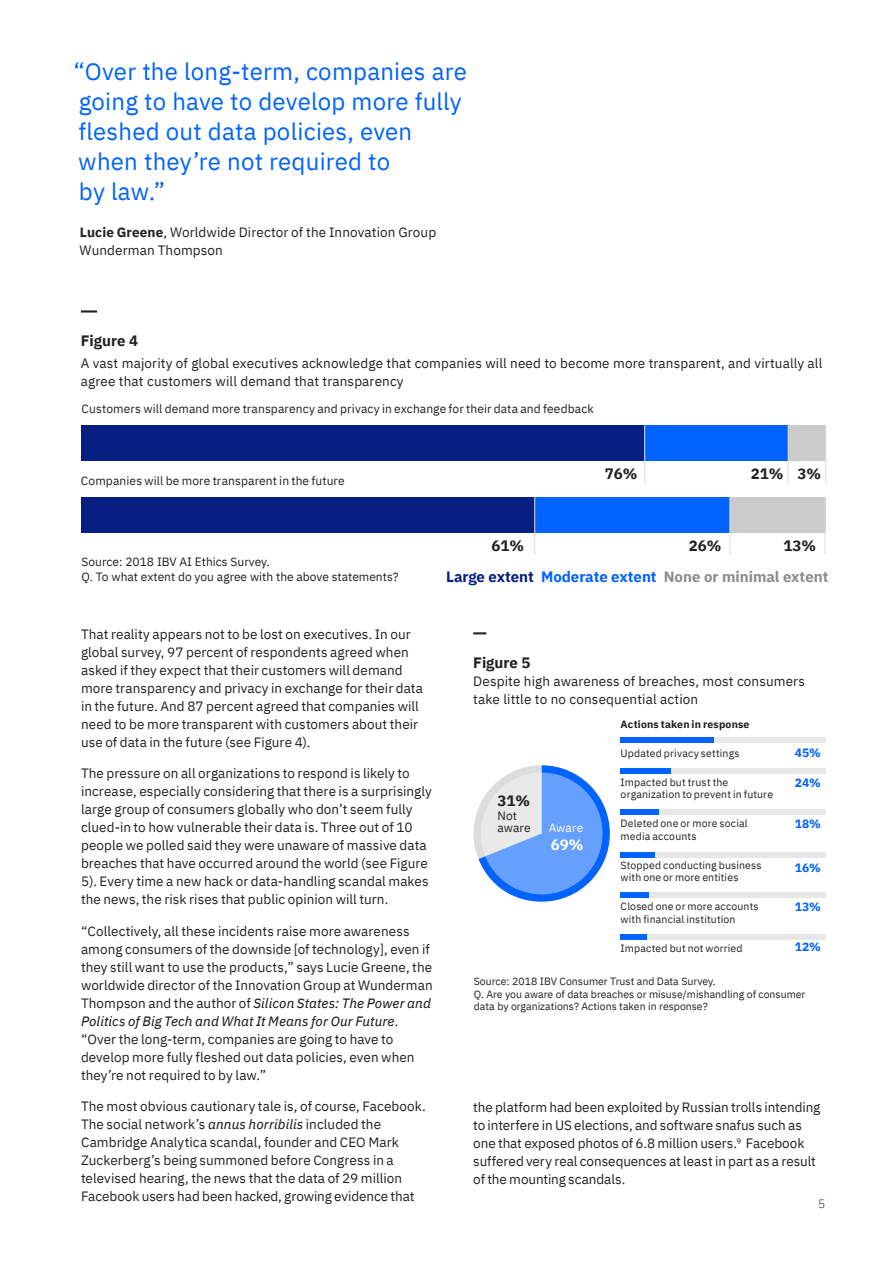
<style>
.page{position:relative;width:893px;height:1263px;background:#fff}
.page>*{position:absolute;margin:0;border:0;box-sizing:border-box;transform-origin:0 0}
.t1{font:24px/30px "IBM Plex Sans";letter-spacing:.01em;color:#0062ff}
.t2{font:700 15px "IBM Plex Sans";color:#8c8c8c}
.t3{font:700 15px "IBM Plex Sans";color:#231f20}
.t4{font:700 15px "IBM Plex Sans";color:#fff}
.t5{font:13.5px/18px "IBM Plex Sans";letter-spacing:.005em;color:#231f20}
.t6{font:italic 13.5px/18px "IBM Plex Sans Text";letter-spacing:.01em;color:#231f20}
.t7{font:12px/14.4px "IBM Plex Sans";letter-spacing:.005em;color:#231f20}
.t8{font:700 12px "IBM Plex Sans";color:#0062ff}
.t9{font:12px "IBM Plex Sans";letter-spacing:.01em;color:#fff}
.t10{font:300 12px "IBM Plex Sans";color:#231f20}
.t11{font:10.5px/12.6px "IBM Plex Sans";letter-spacing:.01em;color:#231f20}
.t12{font:700 10.5px "IBM Plex Sans";letter-spacing:.015em;color:#231f20}
.s1{font-weight:700}
.s2{color:#061f80}
.s3{color:#0062ff}
.s4{font-family:"IBM Plex Sans";font-style:normal}
.s5{font-family:"IBM Plex Sans Text";font-style:italic}
</style>
<div class="page">
<svg style="left:473px;top:632px;width:13px;height:2px"></svg>
<hr style="left:81px;top:310px;width:16px;height:3px;background:#231f20">
<div style="left:618px;top:425px;width:171px;height:36px;background:#0062ff"></div>
<div style="left:82px;top:425px;width:562px;height:36px;background:#061f80"></div>
<div style="left:788px;top:425px;width:38px;height:36px;background:#cbcbcb"></div>
<hr style="left:644px;top:425px;width:1px;height:58px;background:#dcdcdc">
<hr style="left:825px;top:425px;width:1px;height:58px;background:#dcdcdc">
<hr style="left:788px;top:425px;width:1px;height:58px;background:#dcdcdc">
<div style="left:497px;top:497px;width:252px;height:35px;background:#0062ff"></div>
<div style="left:81px;top:497px;width:453px;height:35px;background:#061f80"></div>
<div style="left:730px;top:497px;width:95px;height:35px;background:#cbcbcb"></div>
<hr style="left:534px;top:497px;width:1px;height:58px;background:#dcdcdc">
<hr style="left:825px;top:497px;width:1px;height:58px;background:#dcdcdc">
<hr style="left:729px;top:497px;width:1px;height:58px;background:#dcdcdc">
<svg style="left:473px;top:765px;width:137px;height:137px"></svg>
<svg style="left:481px;top:772px;width:122px;height:122px;background:#8eb6f8"></svg>
<div style="left:712px;top:737px;width:113px;height:6px;background:#e7e7e7"></div>
<div style="left:621px;top:737px;width:93px;height:6px;background:#0062ff"></div>
<div style="left:667px;top:768px;width:158px;height:6px;background:#e7e7e7"></div>
<div style="left:621px;top:768px;width:50px;height:6px;background:#0062ff"></div>
<div style="left:651px;top:809px;width:174px;height:6px;background:#e7e7e7"></div>
<div style="left:621px;top:809px;width:38px;height:6px;background:#0062ff"></div>
<div style="left:655px;top:852px;width:170px;height:6px;background:#e7e7e7"></div>
<div style="left:621px;top:852px;width:34px;height:6px;background:#0062ff"></div>
<div style="left:645px;top:892px;width:180px;height:5px;background:#e7e7e7"></div>
<div style="left:621px;top:892px;width:28px;height:5px;background:#0062ff"></div>
<div style="left:646px;top:934px;width:179px;height:5px;background:#e7e7e7"></div>
<div style="left:621px;top:934px;width:26px;height:5px;background:#0062ff"></div>
<h1 class="t1" style="left:73px;top:54px;width:395px">“Over the long-term, companies are going to have to develop more fully fleshed out data policies, even when they’re not required to<br>by law.”</h1>
<p class="t5" style="left:80px;top:222px;width:358px"><span class="s1">Lucie Greene</span>, Worldwide Director of the Innovation Group<br>Wunderman Thompson</p>
<p class="t3" style="left:81px;top:329px;width:59px">Figure 4</p>
<p class="t5" style="left:81px;top:353px;width:743px">A vast majority of global executives acknowledge that companies will need to become more transparent, and virtually all agree that customers will demand that transparency</p>
<p class="t7" style="left:82px;top:401px;width:514px">Customers will demand more transparency and privacy in exchange for their data and feedback</p>
<p class="t7" style="left:81px;top:472px;width:265px">Companies will be more transparent in the future</p>
<p class="t3" style="left:605px;top:462px;width:34px">76%</p>
<p class="t3" style="left:798px;top:462px;width:25px">3%</p>
<p class="t3" style="left:751px;top:462px;width:34px">21%</p>
<p class="t7" style="left:82px;top:554px;width:318px">Source: 2018 IBV AI Ethics Survey.<br>Q. To what extent do you agree with the above statements?</p>
<p class="t3" style="left:491px;top:533px;width:34px">61%</p>
<p class="t3" style="left:689px;top:533px;width:34px">26%</p>
<p class="t3" style="left:783px;top:533px;width:34px">13%</p>
<p class="t2" style="left:446px;top:565px;width:384px"><span class="s2">Large extent</span> <span class="s3">Moderate extent</span> None or minimal extent</p>
<p class="t5" style="left:81px;top:624px;width:343px">That reality appears not to be lost on executives. In our global survey, 97 percent of respondents agreed when asked if they expect that their customers will demand more transparency and privacy in exchange for their data in the future. And 87 percent agreed that companies will need to be more transparent with customers about their use of data in the future (see Figure 4).</p>
<p class="t5" style="left:81px;top:763px;width:352px">The pressure on all organizations to respond is likely to increase, especially considering that there is a surprisingly large group of consumers globally who don’t seem fully clued-in to how vulnerable their data is. Three out of 10 people we polled said they were unaware of massive data breaches that have occurred around the world (see Figure 5). Every time a new hack or data-handling scandal makes the news, the risk rises that public opinion will turn.</p>
<p class="t5" style="left:81px;top:921px;width:353px">“Collectively, all these incidents raise more awareness among consumers of the downside [of technology], even if they still want to use the products,” says Lucie Greene, the worldwide director of the Innovation Group at Wunderman</p>
<p class="t6" style="left:81px;top:993px;width:351px"><span class="s4">Thompson and the author of</span> Silicon States: The Power and<br>Politics of Big Tech and What It Means for Our Future<span class="s4">.</span></p>
<p class="t5" style="left:81px;top:1029px;width:335px">“Over the long-term, companies are going to have to develop more fully fleshed out data policies, even when they’re not required to by law.”</p>
<p class="t5" style="left:81px;top:1096px;width:346px">The most obvious cautionary tale is, of course, Facebook.<br>The social network’s <span class="s5">annus horribilis</span> included the Cambridge Analytica scandal, founder and CEO Mark Zuckerberg’s being summoned before Congress in a televised hearing, the news that the data of 29 million Facebook users had been hacked, growing evidence that</p>
<p class="t3" style="left:473px;top:651px;width:59px">Figure 5</p>
<p class="t5" style="left:473px;top:671px;width:333px">Despite high awareness of breaches, most consumers take little to no consequential action</p>
<p class="t12" style="left:621px;top:716px;width:130px">Actions taken in response</p>
<p class="t11" style="left:621px;top:746px;width:120px">Updated privacy settings</p>
<p class="t11" style="left:621px;top:775px;width:154px">Impacted but trust the organization to prevent in future</p>
<p class="t11" style="left:621px;top:816px;width:129px">Deleted one or more social media accounts</p>
<p class="t11" style="left:621px;top:858px;width:142px">Stopped conducting business with one or more entities</p>
<p class="t11" style="left:621px;top:899px;width:140px">Closed one or more accounts with financial institution</p>
<p class="t11" style="left:621px;top:941px;width:124px">Impacted but not worried</p>
<p class="t8" style="left:795px;top:743px;width:28px">45%</p>
<p class="t8" style="left:795px;top:773px;width:28px">24%</p>
<p class="t8" style="left:795px;top:814px;width:28px">18%</p>
<p class="t8" style="left:795px;top:858px;width:28px">16%</p>
<p class="t8" style="left:795px;top:897px;width:28px">13%</p>
<p class="t8" style="left:795px;top:937px;width:28px">12%</p>
<p class="t11" style="left:474px;top:974px;width:333px">Source: 2018 IBV Consumer Trust and Data Survey.<br>Q. Are you aware of data breaches or misuse/mishandling of consumer data by organizations? Actions taken in response?</p>
<p class="t3" style="left:497px;top:788px;width:34px">31%</p>
<p class="t7" style="left:497px;top:809px;width:35px;line-height:12px">Not aware</p>
<p class="t9" style="left:549px;top:819px;width:36px">Aware</p>
<p class="t4" style="left:551px;top:832px;width:34px">69%</p>
<p class="t5" style="left:473px;top:1097px;width:349px">the platform had been exploited by Russian trolls intending to interfere in US elections, and software snafus such as one that exposed photos of 6.8 million users.<sup>9</sup> Facebook suffered very real consequences at least in part as a result of the mounting scandals.</p>
<p class="t10" style="left:818px;top:1195px;width:9px">5</p>
</div>
